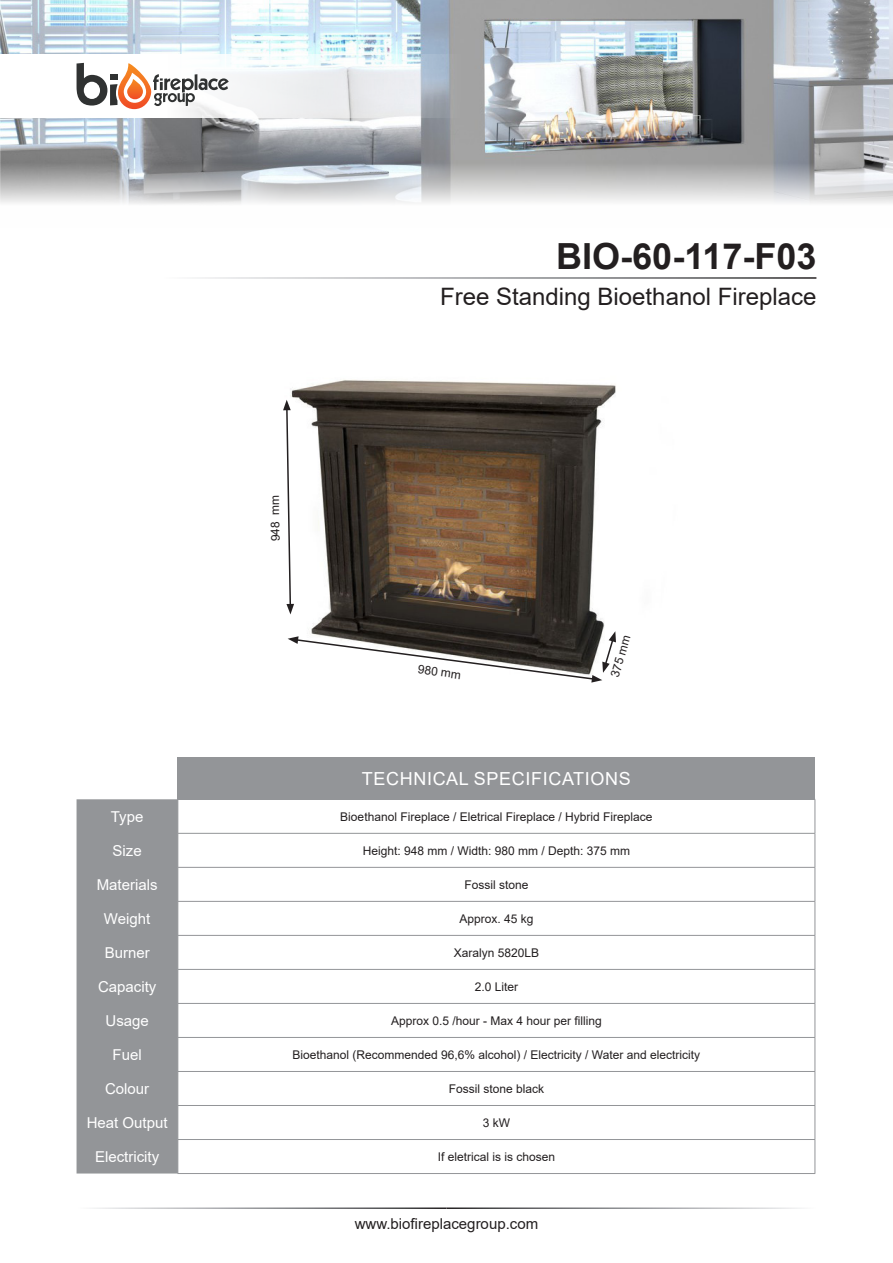
<style>
.page{position:relative;width:893px;height:1263px;background:#fff}
.page>*{position:absolute;margin:0;border:0;box-sizing:border-box;transform-origin:0 0}
.t1{font:700 36px "Arial";color:#231f20}
.t2{font:24px "Arial";color:#231f20}
.t3{font:18px "Arial";letter-spacing:.035em;color:#fff}
.t4{font:15px "Arial";color:#fff}
.t5{font:15px "Arial";color:#231f20}
.t6{font:12px "Arial";color:#231f20}
</style>
<div class="page">
<img style="left:0;top:0;width:893px;height:204px">
<svg style="left:0;top:54px;width:474px;height:64px"></svg>
<svg style="left:77px;top:63px;width:40px;height:43px"></svg>
<svg style="left:153px;top:74px;width:76px;height:32px"></svg>
<img style="left:118px;top:63px;width:33px;height:46px">
<img style="left:127px;top:79px;width:16px;height:20px">
<div style="left:178px;top:757px;width:637px;height:42px;background:#939598"></div>
<div style="left:77px;top:799px;width:100px;height:374px;background:#939598"></div>
<hr style="left:177px;top:799px;width:638px;height:1px;background:#939598">
<hr style="left:177px;top:800px;width:1px;height:33px;background:#939598">
<hr style="left:815px;top:800px;width:1px;height:33px;background:#939598">
<hr style="left:177px;top:833px;width:638px;height:1px;background:#939598">
<hr style="left:177px;top:834px;width:1px;height:33px;background:#939598">
<hr style="left:815px;top:834px;width:1px;height:33px;background:#939598">
<hr style="left:177px;top:867px;width:638px;height:1px;background:#939598">
<hr style="left:177px;top:868px;width:1px;height:33px;background:#939598">
<hr style="left:815px;top:868px;width:1px;height:33px;background:#939598">
<hr style="left:177px;top:901px;width:638px;height:1px;background:#939598">
<hr style="left:177px;top:902px;width:1px;height:33px;background:#939598">
<hr style="left:815px;top:902px;width:1px;height:33px;background:#939598">
<hr style="left:177px;top:935px;width:638px;height:1px;background:#939598">
<hr style="left:177px;top:936px;width:1px;height:33px;background:#939598">
<hr style="left:815px;top:936px;width:1px;height:33px;background:#939598">
<hr style="left:177px;top:969px;width:638px;height:1px;background:#939598">
<hr style="left:177px;top:970px;width:1px;height:33px;background:#939598">
<hr style="left:815px;top:970px;width:1px;height:33px;background:#939598">
<hr style="left:177px;top:1003px;width:638px;height:1px;background:#939598">
<hr style="left:177px;top:1004px;width:1px;height:33px;background:#939598">
<hr style="left:815px;top:1004px;width:1px;height:33px;background:#939598">
<hr style="left:177px;top:1037px;width:638px;height:1px;background:#939598">
<hr style="left:177px;top:1038px;width:1px;height:33px;background:#939598">
<hr style="left:815px;top:1038px;width:1px;height:33px;background:#939598">
<hr style="left:177px;top:1071px;width:638px;height:1px;background:#939598">
<hr style="left:177px;top:1072px;width:1px;height:33px;background:#939598">
<hr style="left:815px;top:1072px;width:1px;height:33px;background:#939598">
<hr style="left:177px;top:1105px;width:638px;height:1px;background:#939598">
<hr style="left:177px;top:1106px;width:1px;height:33px;background:#939598">
<hr style="left:815px;top:1106px;width:1px;height:33px;background:#939598">
<hr style="left:177px;top:1139px;width:638px;height:1px;background:#939598">
<hr style="left:177px;top:1140px;width:1px;height:33px;background:#939598">
<hr style="left:815px;top:1140px;width:1px;height:33px;background:#939598">
<hr style="left:177px;top:1173px;width:638px;height:1px;background:#939598">
<img style="left:287px;top:380px;width:329px;height:303px">
<svg style="left:288px;top:631px;width:328px;height:51px"></svg>
<svg style="left:283px;top:400px;width:11px;height:214px"></svg>
<p class="t6" style="left:267px;top:541px;width:48px;rotate:-91deg">948 mm</p>
<p class="t1" style="left:556px;top:231px;width:262px">BIO-60-117-F03</p>
<p class="t2" style="left:440px;top:280px;width:378px">Free Standing Bioethanol Fireplace</p>
<p class="t6" style="left:419px;top:661px;width:45px;rotate:7deg">980 mm</p>
<p class="t6" style="left:607px;top:675px;width:45px;rotate:-74deg">375 mm</p>
<p class="t3" style="left:362px;top:766px;width:270px">TECHNICAL SPECIFICATIONS</p>
<p class="t4" style="left:111px;top:806px;width:34px">Type</p>
<p class="t6" style="left:340px;top:808px;width:314px">Bioethanol Fireplace / Eletrical Fireplace / Hybrid Fireplace</p>
<p class="t4" style="left:113px;top:840px;width:31px">Size</p>
<p class="t6" style="left:363px;top:842px;width:269px">Height: 948 mm / Width: 980 mm / Depth: 375 mm</p>
<p class="t4" style="left:97px;top:874px;width:62px">Materials</p>
<p class="t6" style="left:464px;top:876px;width:66px">Fossil stone</p>
<p class="t4" style="left:104px;top:908px;width:48px">Weight</p>
<p class="t6" style="left:459px;top:910px;width:76px">Approx. 45 kg</p>
<p class="t4" style="left:105px;top:942px;width:47px">Burner</p>
<p class="t6" style="left:454px;top:944px;width:87px">Xaralyn 5820LB</p>
<p class="t4" style="left:98px;top:976px;width:60px">Capacity</p>
<p class="t6" style="left:475px;top:978px;width:45px">2.0 Liter</p>
<p class="t4" style="left:106px;top:1010px;width:45px">Usage</p>
<p class="t6" style="left:391px;top:1012px;width:212px">Approx 0.5 /hour - Max 4 hour per filling</p>
<p class="t4" style="left:113px;top:1044px;width:31px">Fuel</p>
<p class="t6" style="left:292px;top:1046px;width:409px">Bioethanol (Recommended 96,6% alcohol) / Electricity / Water and electricity</p>
<p class="t4" style="left:105px;top:1078px;width:46px">Colour</p>
<p class="t6" style="left:449px;top:1080px;width:97px">Fossil stone black</p>
<p class="t4" style="left:87px;top:1112px;width:82px">Heat Output</p>
<p class="t6" style="left:483px;top:1114px;width:29px">3 kW</p>
<p class="t4" style="left:95px;top:1146px;width:66px">Electricity</p>
<p class="t6" style="left:438px;top:1148px;width:119px">If eletrical is is chosen</p>
<p class="t5" style="left:355px;top:1214px;width:185px">www.biofireplacegroup.com</p>
</div>
